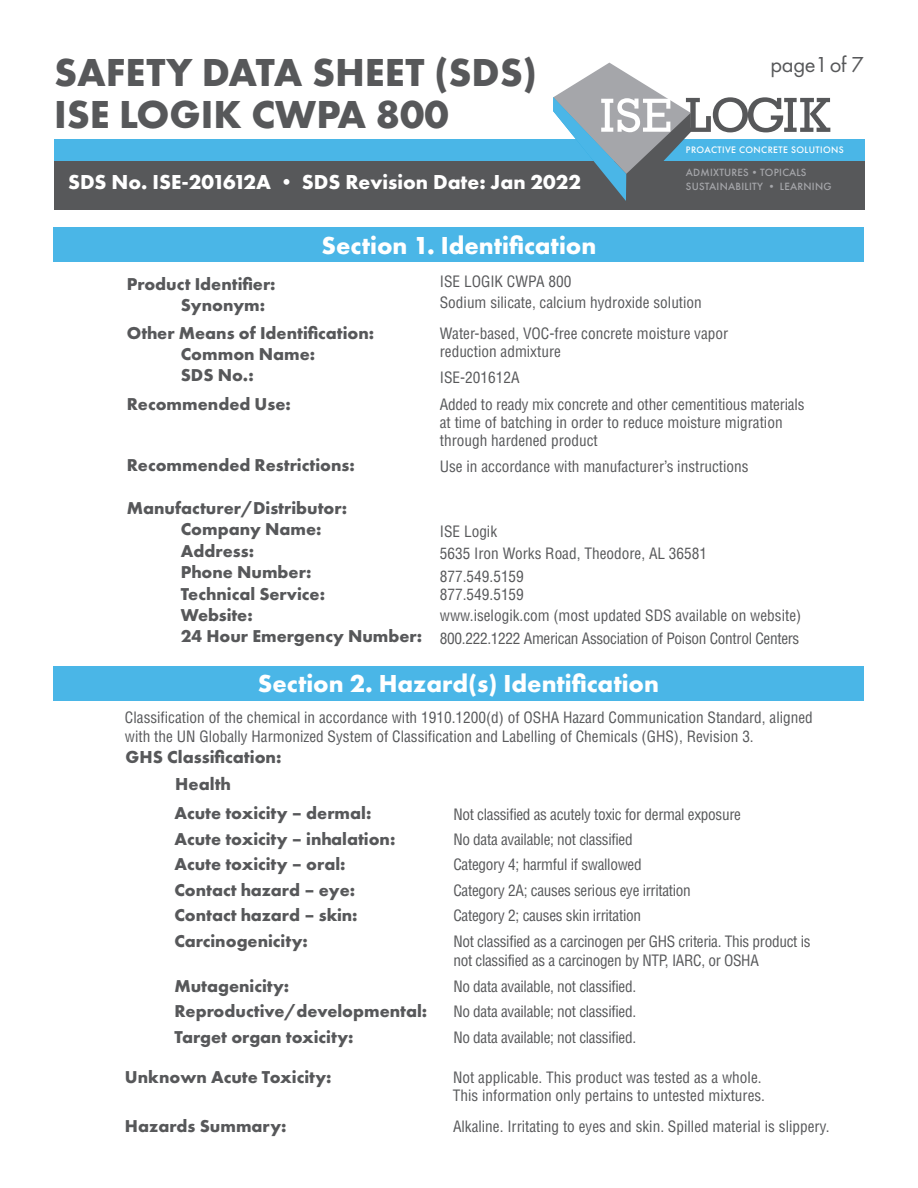
<style>
.page{position:relative;width:918px;height:1188px;background:#fff}
.page>*{position:absolute;margin:0;border:0;box-sizing:border-box;transform-origin:0 0}
.t1{font:700 40.5px/42px "Futura PT";color:#57585a}
.t2{font:700 25.5px "Futura PT";color:#fff}
.t3{font:22.5px "Futura PT";letter-spacing:-.02em;color:#57585a}
.t4{font:700 21px "Futura PT";color:#fff}
.t5{font:700 18px/27px "Futura PT";color:#57585a;text-align:center}
.t6{font:700 17.85px/21.5px "Futura PT";color:#57585a}
.t7{font:condensed 15.3px/18.3px "Helvetica";color:#57585a}
.t8{font:condensed 15.3px/25.3px "Helvetica";letter-spacing:-.02em;color:#57585a}
.t9{font:500 10.95px "Futura PT";letter-spacing:.02em;color:#a5a6aa}
.t10{font:500 9.75px "Futura PT";letter-spacing:.04em;color:#fff}
</style>
<div class="page">
<div style="left:54px;top:140px;width:811px;height:21px;background:#4ab6e7"></div>
<div style="left:54px;top:161px;width:811px;height:49px;background:#57585a"></div>
<svg style="left:553px;top:63px;width:277px;height:138px"></svg>
<div style="left:53px;top:228px;width:811px;height:34px;background:#4ab6e7"></div>
<div style="left:53px;top:666px;width:810px;height:34px;background:#4ab6e7"></div>
<h1 class="t1" style="left:54px;top:51px;width:485px">SAFETY DATA SHEET (SDS)<br>ISE LOGIK CWPA 800</h1>
<h3 class="t3" style="left:771px;top:51px;width:95px">page1 of 7</h3>
<p class="t10" style="left:686px;top:144px;width:159px">PROACTIVE CONCRETE SOLUTIONS</p>
<p class="t9" style="left:686px;top:166px;width:122px">ADMIXTURES•TOPICALS</p>
<h3 class="t4" style="left:68px;top:169px;width:514px">SDS No. ISE-201612A • SDS Revision Date: Jan 2022</h3>
<p class="t9" style="left:686px;top:180px;width:147px">SUSTAINABILITY • LEARNING</p>
<h2 class="t2" style="left:322px;top:229px;width:276px">Section 1. Identification</h2>
<p class="t7" style="left:440px;top:271px;width:264px;line-height:21px">ISE LOGIK CWPA 800<br>Sodium silicate, calcium hydroxide solution</p>
<p class="t7" style="left:440px;top:324px;width:290px">Water-based, VOC-free concrete moisture vapor reduction admixture</p>
<p class="t7" style="left:440px;top:363px;width:366px;line-height:27px">ISE-201612A<br>Added to ready mix concrete and other cementitious materials</p>
<p class="t7" style="left:440px;top:413px;width:344px">at time of batching in order to reduce moisture migration through hardened product</p>
<p class="t7" style="left:440px;top:457px;width:310px">Use in accordance with manufacturer’s instructions</p>
<p class="t6" style="left:181px;top:273px;width:96px;text-indent:-54px">Product Identifier:<br>Synonym:</p>
<p class="t6" style="left:181px;top:321px;width:195px;text-indent:-54px">Other Means of Identification:<br>Common Name:<br>SDS No.:</p>
<p class="t6" style="left:127px;top:393px;width:166px">Recommended Use:</p>
<p class="t6" style="left:127px;top:454px;width:230px">Recommended Restrictions:</p>
<p class="t6" style="left:181px;top:497px;width:243px;text-indent:-54px">Manufacturer/Distributor:<br>Company Name:<br>Address:<br>Phone Number:<br>Technical Service:<br>Website:<br>24 Hour Emergency Number:</p>
<p class="t7" style="left:440px;top:521px;width:269px;line-height:21.3px">ISE Logik<br>5635 Iron Works Road, Theodore, AL 36581</p>
<p class="t7" style="left:440px;top:568px;width:86px;line-height:17.4px">877.549.5159<br>877.549.5159</p>
<p class="t8" style="left:440px;top:604px;width:363px;line-height:23.4px">www.iselogik.com (most updated SDS available on website)<br>800.222.1222 American Association of Poison Control Centers</p>
<h2 class="t2" style="left:258px;top:667px;width:403px">Section 2. Hazard(s) Identification</h2>
<p class="t7" style="left:125px;top:709px;width:689px">Classification of the chemical in accordance with 1910.1200(d) of OSHA Hazard Communication Standard, aligned with the UN Globally Harmonized System of Classification and Labelling of Chemicals (GHS), Revision 3.</p>
<p class="t5" style="left:126px;top:743px;width:158px">GHS Classification:<br>Health</p>
<p class="t6" style="left:174px;top:800px;width:223px;line-height:25.5px">Acute toxicity – dermal:<br>Acute toxicity – inhalation:<br>Acute toxicity – oral:<br>Contact hazard – eye:<br>Contact hazard – skin:<br>Carcinogenicity:</p>
<p class="t6" style="left:174px;top:972px;width:254px;line-height:25.5px">Mutagenicity:<br>Reproductive/developmental:<br>Target organ toxicity:</p>
<p class="t8" style="left:453px;top:802px;width:359px">Not classified as acutely toxic for dermal exposure<br>No data available; not classified<br>Category 4; harmful if swallowed<br>Category 2A; causes serious eye irritation<br>Category 2; causes skin irritation<br>Not classified as a carcinogen per GHS criteria. This product is</p>
<p class="t8" style="left:453px;top:948px;width:307px">not classified as a carcinogen by NTP, IARC, or OSHA No data available, not classified.<br>No data available; not classified.<br>No data available; not classified.</p>
<p class="t6" style="left:125px;top:1066px;width:208px">Unknown Acute Toxicity:</p>
<p class="t7" style="left:453px;top:1068px;width:314px">Not applicable. This product was tested as a whole.<br>This information only pertains to untested mixtures.</p>
<p class="t6" style="left:125px;top:1115px;width:163px">Hazards Summary:</p>
<p class="t7" style="left:453px;top:1117px;width:378px">Alkaline. Irritating to eyes and skin. Spilled material is slippery.</p>
</div>
